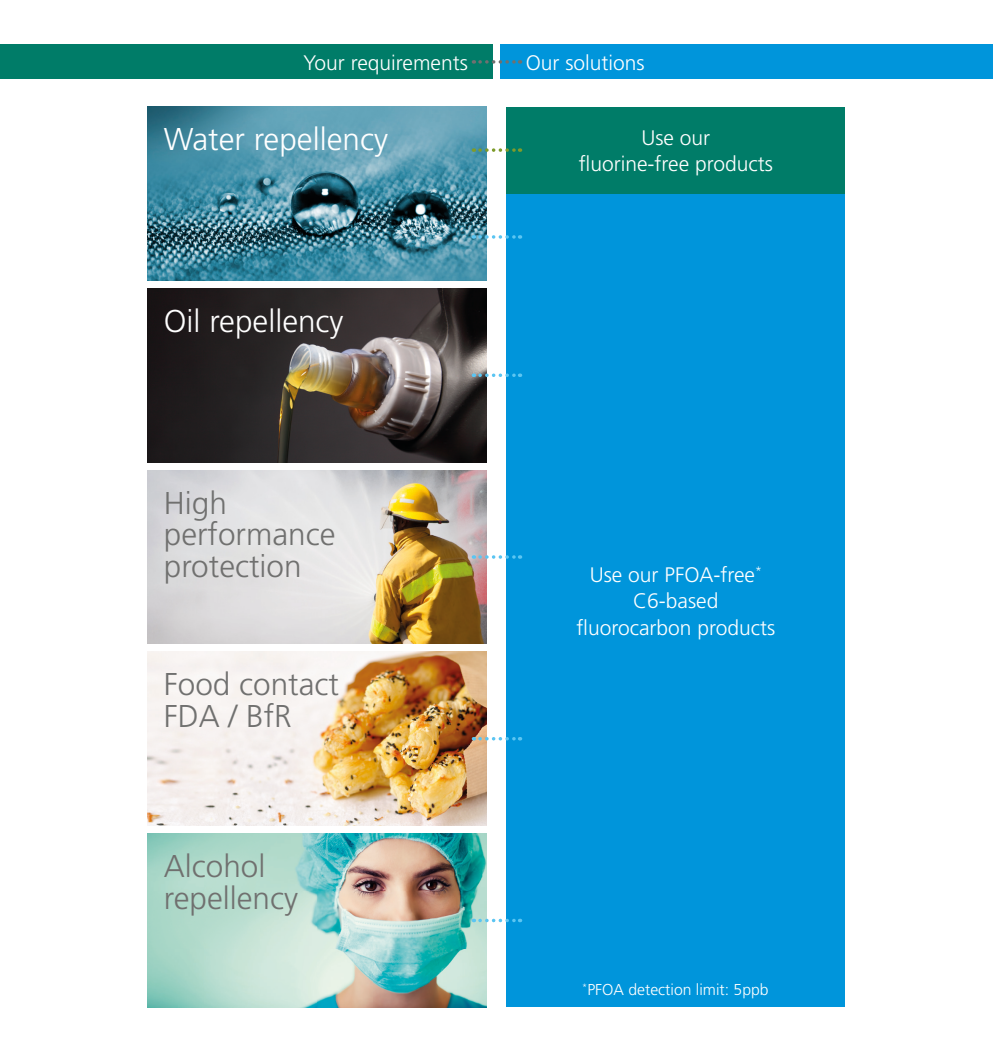
<style>
.page{position:relative;width:993px;height:1052px;background:#fff}
.page>*{position:absolute;margin:0;border:0;box-sizing:border-box;transform-origin:0 0}
.t1{font:300 31.5px/31.5px "Frutiger LT Pro";color:#70706f}
.t2{font:300 31.5px "Frutiger LT Pro";color:#fff}
.t3{font:300 21px/26.2px "Frutiger LT Pro";color:#fff;text-align:center}
.t4{font:300 15.75px "Frutiger LT Pro";color:#fff}
</style>
<div class="page">
<div style="left:500px;top:45px;width:492px;height:34px;background:#0095db"></div>
<div style="left:0;top:45px;width:492px;height:34px;background:#007c68"></div>
<img style="left:148px;top:470px;width:338px;height:174px">
<img style="left:148px;top:652px;width:338px;height:173px">
<img style="left:148px;top:107px;width:338px;height:173px">
<img style="left:148px;top:288px;width:338px;height:174px">
<img style="left:148px;top:833px;width:338px;height:174px">
<div style="left:506px;top:193px;width:339px;height:814px;background:#0095db"></div>
<div style="left:506px;top:107px;width:339px;height:86px;background:#007c68"></div>
<svg style="left:480px;top:148px;width:40px;height:4px"></svg>
<svg style="left:480px;top:235px;width:40px;height:4px"></svg>
<svg style="left:480px;top:373px;width:40px;height:4px"></svg>
<svg style="left:480px;top:555px;width:40px;height:4px"></svg>
<svg style="left:480px;top:737px;width:40px;height:3px"></svg>
<svg style="left:480px;top:918px;width:40px;height:4px"></svg>
<svg style="left:480px;top:60px;width:40px;height:4px"></svg>
<p class="t3" style="left:303px;top:50px;width:166px">Your requirements</p>
<p class="t3" style="left:525px;top:50px;width:121px">Our solutions</p>
<h1 class="t2" style="left:164px;top:121px;width:225px">Water repellency</h1>
<h1 class="t2" style="left:164px;top:303px;width:181px">Oil repellency</h1>
<h1 class="t1" style="left:164px;top:487px;width:173px">High performance protection</h1>
<h1 class="t1" style="left:164px;top:669px;width:177px">Food contact<br>FDA / BfR</h1>
<h1 class="t1" style="left:164px;top:850px;width:136px">Alcohol repellency</h1>
<p class="t3" style="left:578px;top:125px;width:196px">Use our<br>fluorine-free products</p>
<p class="t3" style="left:576px;top:562px;width:200px">Use our PFOA-free<sup>*<br></sup>C6-based fluorocarbon products</p>
<p class="t4" style="left:582px;top:980px;width:188px"><sup>*</sup>PFOA detection limit: 5ppb</p>
</div>
